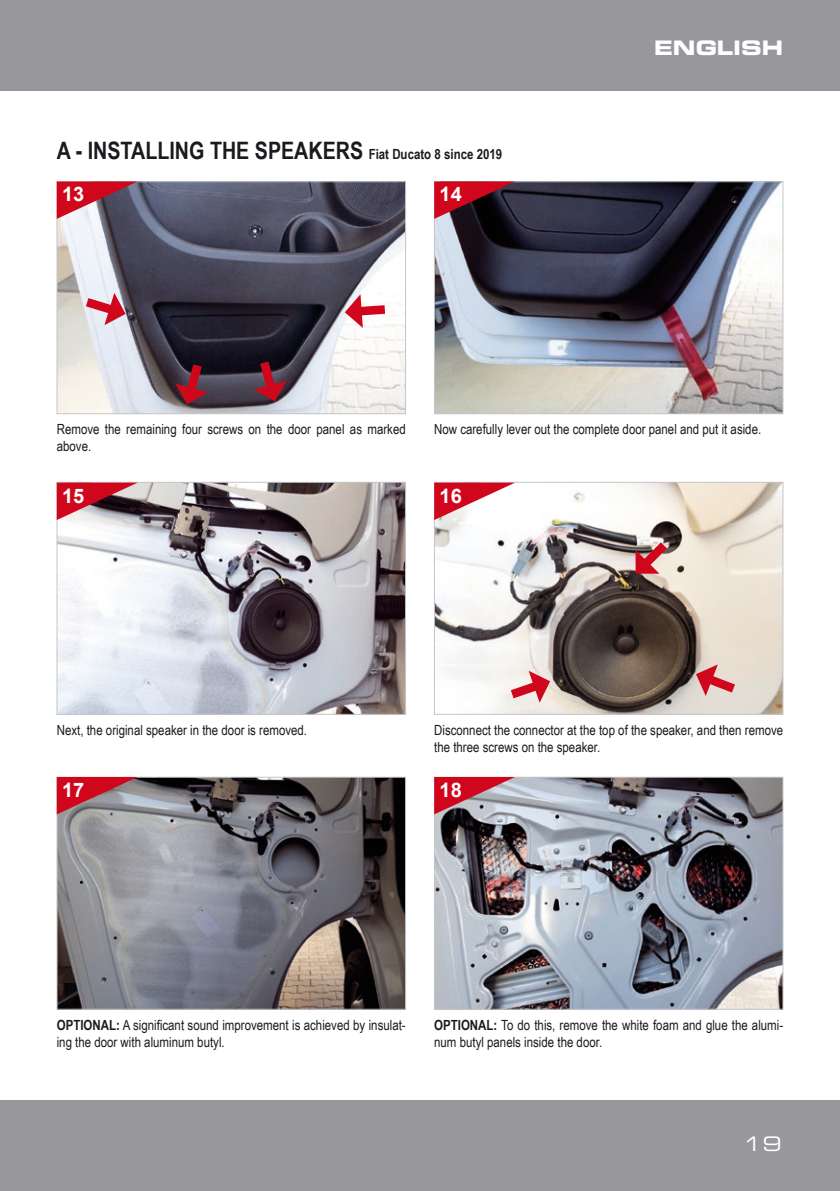
<style>
.page{position:relative;width:840px;height:1191px;background:#fff}
.page>*{position:absolute;margin:0;border:0;box-sizing:border-box;transform-origin:0 0}
.t1{font:700 24px "Arial Narrow";color:#1b1b1f}
.t2{font:700 20px "Arial";color:#fff}
.t3{font:20px "Eurostile Bold Extended Two";color:#fff}
.t4{font:20px "Eurostile Extended Two";color:#fff}
.t5{font:14px/16.8px "Arial Narrow";color:#1b1b1f}
.s1{font-size:14px}
.s2{font-weight:700}
</style>
<div class="page">
<div style="left:0;top:1100px;width:839px;height:91px;background:#98989c"></div>
<div style="left:0;top:0;width:839px;height:91px;background:#98989c"></div>
<img style="left:59px;top:484px;width:344px;height:228px">
<div style="left:57px;top:482px;width:348px;height:232px;border:1px solid #c4c6c8"></div>
<img style="left:59px;top:779px;width:344px;height:228px">
<div style="left:57px;top:777px;width:348px;height:232px;border:1px solid #c4c6c8"></div>
<img style="left:436px;top:484px;width:344px;height:228px">
<div style="left:434px;top:482px;width:348px;height:232px;border:1px solid #c4c6c8"></div>
<img style="left:436px;top:779px;width:344px;height:228px">
<div style="left:434px;top:777px;width:348px;height:232px;border:1px solid #c4c6c8"></div>
<img style="left:436px;top:183px;width:344px;height:229px">
<div style="left:434px;top:181px;width:348px;height:233px;border:1px solid #c4c6c8"></div>
<svg style="left:434px;top:181px;width:81px;height:38px;background:#781424"></svg>
<svg style="left:434px;top:482px;width:81px;height:38px"></svg>
<svg style="left:434px;top:777px;width:81px;height:37px;background:#be5b6a"></svg>
<svg style="left:57px;top:482px;width:81px;height:38px;background:#ad4854"></svg>
<svg style="left:57px;top:777px;width:81px;height:37px;background:#b14d5a"></svg>
<svg style="left:635px;top:542px;width:31px;height:31px"></svg>
<svg style="left:695px;top:664px;width:39px;height:32px"></svg>
<svg style="left:510px;top:671px;width:40px;height:31px"></svg>
<img style="left:59px;top:183px;width:344px;height:229px">
<div style="left:57px;top:181px;width:348px;height:233px;border:1px solid #c4c6c8"></div>
<svg style="left:86px;top:293px;width:39px;height:32px"></svg>
<svg style="left:344px;top:294px;width:41px;height:34px"></svg>
<svg style="left:175px;top:364px;width:33px;height:40px"></svg>
<svg style="left:254px;top:361px;width:32px;height:40px"></svg>
<svg style="left:57px;top:181px;width:81px;height:38px;background:#a64456"></svg>
<h1 class="t1" style="left:57px;top:133px;width:446px">A - INSTALLING THE SPEAKERS <span class="s1">Fiat Ducato 8 since 2019</span></h1>
<h2 class="t2" style="left:62px;top:181px;width:24px">13</h2>
<h2 class="t2" style="left:439px;top:181px;width:24px">14</h2>
<h2 class="t3" style="left:653px;top:33px;width:130px">ENGLISH</h2>
<p class="t5" style="left:57px;top:420px;width:350px">Remove the remaining four screws on the door panel as marked above.</p>
<h2 class="t2" style="left:62px;top:482px;width:24px">15</h2>
<p class="t5" style="left:434px;top:420px;width:328px">Now carefully lever out the complete door panel and put it aside.</p>
<h2 class="t2" style="left:439px;top:482px;width:24px">16</h2>
<p class="t5" style="left:57px;top:721px;width:252px">Next, the original speaker in the door is removed.</p>
<p class="t5" style="left:434px;top:721px;width:350px">Disconnect the connector at the top of the speaker, and then remove the three screws on the speaker.</p>
<h2 class="t2" style="left:62px;top:776px;width:24px">17</h2>
<h2 class="t2" style="left:439px;top:776px;width:24px">18</h2>
<p class="t5" style="left:57px;top:1016px;width:350px"><span class="s2">OPTIONAL:</span> A significant sound improvement is achieved by insulat&shy;ing the door with aluminum butyl.</p>
<p class="t5" style="left:434px;top:1016px;width:350px"><span class="s2">OPTIONAL:</span> To do this, remove the white foam and glue the alumi&shy;num butyl panels inside the door.</p>
<h2 class="t4" style="left:742px;top:1130px;width:40px">19</h2>
</div>
